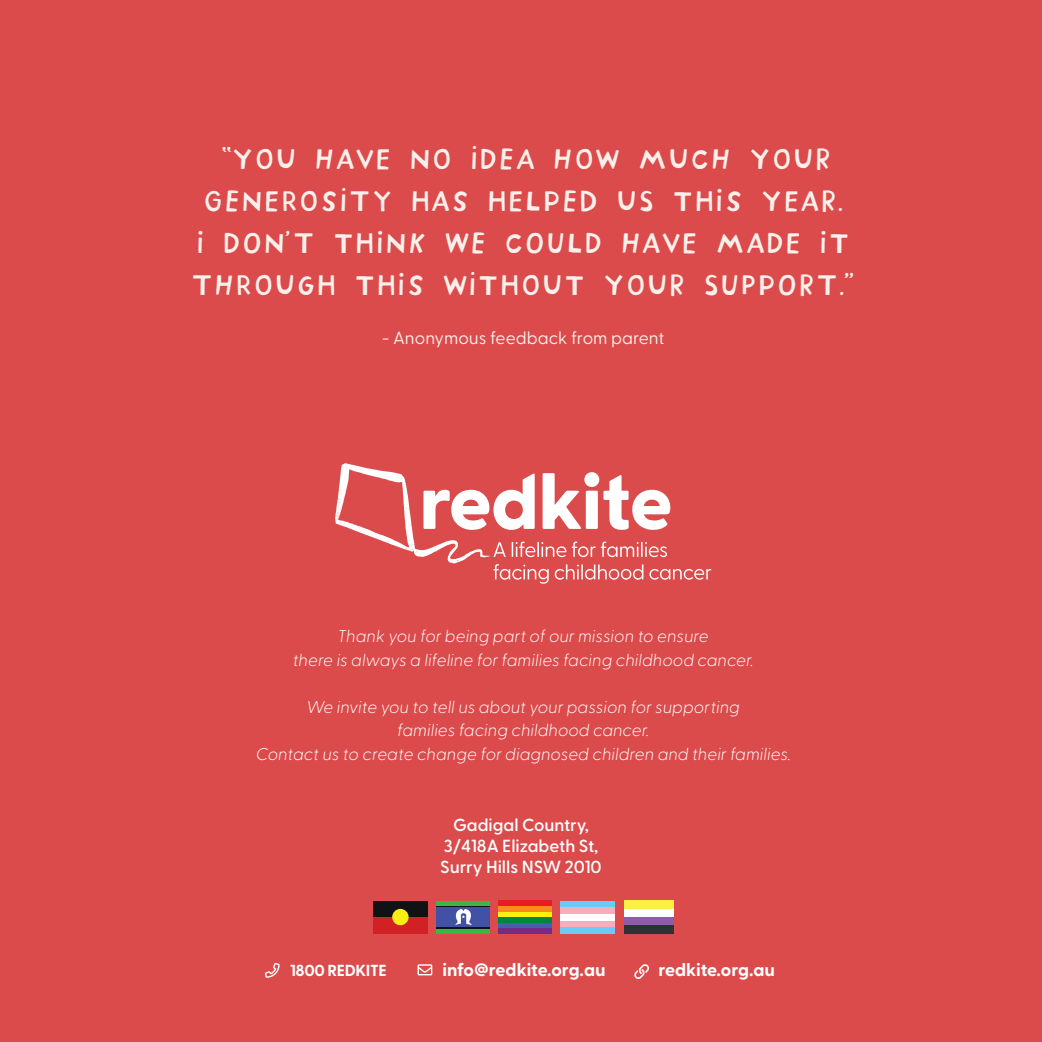
<style>
.page{position:relative;width:1042px;height:1042px;background:#dc4b4b}
.page>*{position:absolute;margin:0;border:0;box-sizing:border-box;transform-origin:0 0}
.t1{font:28px/42px "Matilda";color:#faf0eb;text-align:center}
.t2{font:700 18.03px "Greycliff CF";color:#fff}
.t3{font:600 17.5px/21px "Greycliff CF";color:#fff;text-align:center}
.t4{font:17.5px "Greycliff CF";color:#faf0eb}
.t5{font:italic 200 17.15px/23.6px "Greycliff CF";color:#fff;text-align:center}
.t6{font:700 15.92px "Greycliff CF";letter-spacing:-.02em;color:#fff}
</style>
<div class="page">
<div style="left:373px;top:900px;width:55px;height:33px;background:#111213"></div>
<div style="left:373px;top:917px;width:55px;height:16px;background:#d12125"></div>
<div style="left:392px;top:909px;width:17px;height:16px;background:#fbee15;border-radius:50%"></div>
<div style="left:437px;top:900px;width:53px;height:33px;background:#39b847"></div>
<div style="left:437px;top:906px;width:53px;height:22px;background:#121414"></div>
<div style="left:437px;top:907px;width:53px;height:20px;background:#4152a5"></div>
<svg style="left:455px;top:909px;width:17px;height:16px"></svg>
<div style="left:498px;top:900px;width:53px;height:33px;background:#752b86"></div>
<svg style="left:498px;top:922px;width:53px;height:6px"></svg>
<div style="left:498px;top:900px;width:53px;height:22px;background:#00853f"></div>
<div style="left:498px;top:900px;width:53px;height:17px;background:linear-gradient(to right,#fdf011,#fdf011)"></div>
<div style="left:498px;top:900px;width:53px;height:11px;background:#f98d1c"></div>
<div style="left:498px;top:900px;width:53px;height:6px;background:#e71d24"></div>
<div style="left:624px;top:900px;width:49px;height:33px;background:#2b3334"></div>
<div style="left:624px;top:900px;width:49px;height:25px;background:#8f5da8"></div>
<div style="left:624px;top:900px;width:49px;height:17px;background:#feffff"></div>
<div style="left:624px;top:900px;width:49px;height:9px;background:#fcf043"></div>
<div style="left:560px;top:900px;width:55px;height:33px;background:#66cef6"></div>
<div style="left:560px;top:907px;width:55px;height:20px;background:#fbacbb"></div>
<div style="left:560px;top:914px;width:55px;height:6px;background:#fff"></div>
<svg style="left:335px;top:463px;width:376px;height:121px"></svg>
<svg style="left:417px;top:964px;width:15px;height:11px"></svg>
<svg style="left:634px;top:964px;width:15px;height:15px"></svg>
<svg style="left:265px;top:963px;width:15px;height:14px"></svg>
<h1 class="t1" style="left:190px;top:140px;width:667px">“YOU HAVE NO IDEA HOW MUCH YOUR GENEROSITY HAS HELPED US THIS YEAR.<br>I DON'T THINK WE COULD HAVE MADE IT THROUGH THIS WITHOUT YOUR SUPPORT.”</h1>
<p class="t4" style="left:382px;top:325px;width:284px">- Anonymous feedback from parent</p>
<p class="t5" style="left:293px;top:623px;width:462px">Thank you for being part of our mission to ensure<br>there is always a lifeline for families facing childhood cancer.</p>
<p class="t5" style="left:256px;top:693px;width:536px">We invite you to tell us about your passion for supporting<br>families facing childhood cancer.<br>Contact us to create change for diagnosed children and their families.</p>
<p class="t3" style="left:440px;top:813px;width:163px">Gadigal Country,<br>3/418A Elizabeth St,<br>Surry Hills NSW 2010</p>
<p class="t6" style="left:290px;top:958px;width:98px">1800 REDKITE</p>
<p class="t2" style="left:442px;top:956px;width:165px">info@redkite.org.au</p>
<p class="t2" style="left:658px;top:956px;width:118px">redkite.org.au</p>
</div>
